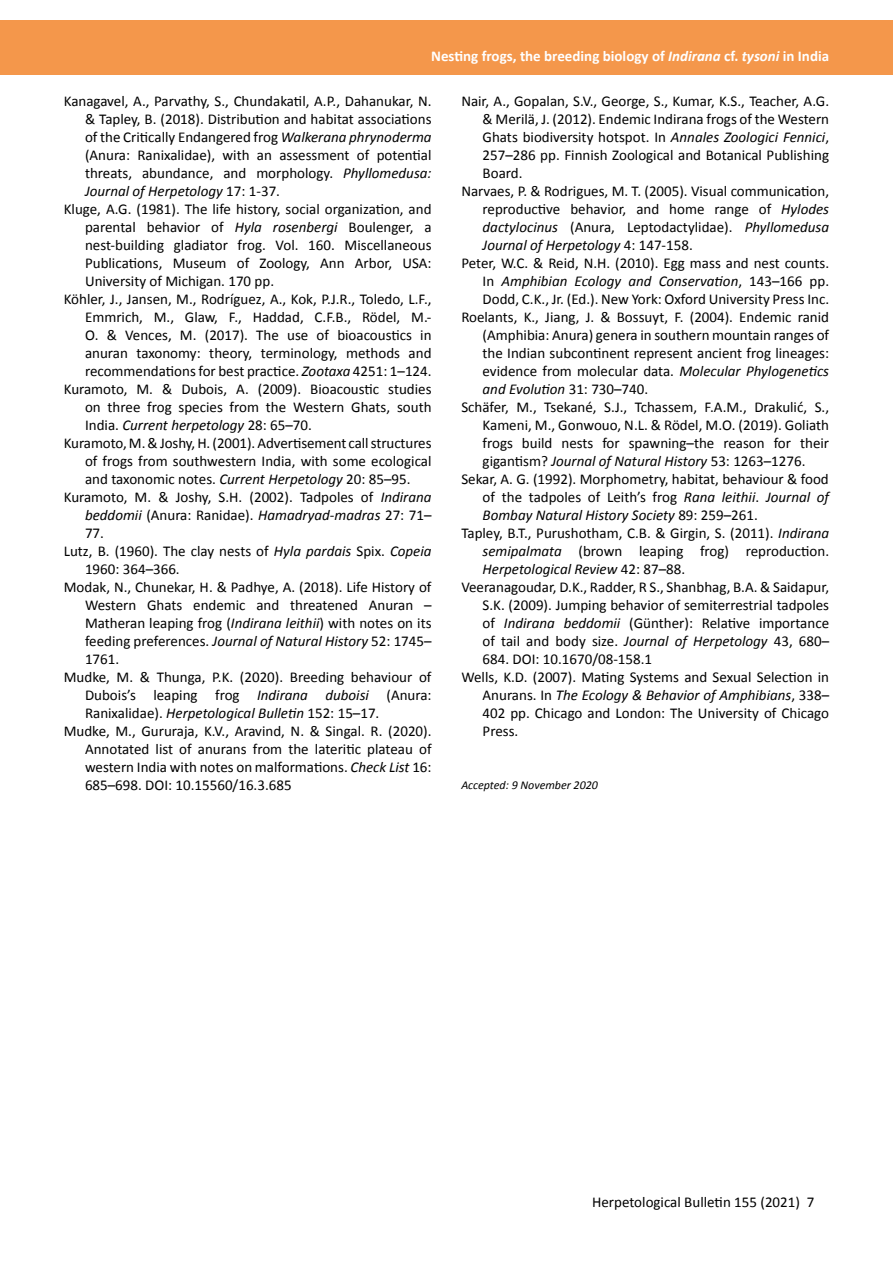
<style>
.page{position:relative;width:893px;height:1263px;background:#fff}
.page>*{position:absolute;margin:0;border:0;box-sizing:border-box;transform-origin:0 0}
.t1{font:15px "Calibri";color:#000}
.t2{font:italic 15px "Calibri";color:#000}
.t3{font:700 15px "Calibri";color:#fff}
.t4{font:italic 12px "Calibri";color:#000}
.s1{font-style:italic}
.s2{font-style:normal}
</style>
<div class="page">
<div style="left:0;top:21px;width:893px;height:54px;background:#f4974b"></div>
<p class="t3" style="left:431px;top:47px;width:399px">Nesting frogs, the breeding biology of <span class="s1">Indirana</span> cf. <span class="s1">tysoni</span> in India</p>
<p class="t1" style="left:64px;top:91px;width:369px">Kanagavel, A., Parvathy, S., Chundakatil, A.P., Dahanukar, N.</p>
<p class="t1" style="left:85px;top:109px;width:348px">&amp; Tapley, B. (2018). Distribution and habitat associations</p>
<p class="t1" style="left:85px;top:127px;width:348px">of the Critically Endangered frog <span class="s1">Walkerana phrynoderma</span></p>
<p class="t1" style="left:85px;top:145px;width:348px">(Anura: Ranixalidae), with an assessment of potential</p>
<p class="t1" style="left:85px;top:163px;width:348px">threats, abundance, and morphology. <span class="s1">Phyllomedusa:</span></p>
<p class="t2" style="left:85px;top:181px;width:197px">Journal of Herpetology <span class="s2">17: 1-37.</span></p>
<p class="t1" style="left:64px;top:199px;width:369px">Kluge, A.G. (1981). The life history, social organization, and</p>
<p class="t1" style="left:85px;top:217px;width:348px">parental behavior of <span class="s1">Hyla rosenbergi</span> Boulenger, a</p>
<p class="t1" style="left:85px;top:235px;width:348px">nest-building gladiator frog. Vol. 160. Miscellaneous</p>
<p class="t1" style="left:85px;top:253px;width:348px">Publications, Museum of Zoology, Ann Arbor, USA:</p>
<p class="t1" style="left:85px;top:271px;width:191px">University of Michigan. 170 pp.</p>
<p class="t1" style="left:64px;top:289px;width:369px">Köhler, J., Jansen, M., Rodríguez, A., Kok, P.J.R., Toledo, L.F.,</p>
<p class="t1" style="left:85px;top:307px;width:348px">Emmrich, M., Glaw, F., Haddad, C.F.B., Rödel, M.-</p>
<p class="t1" style="left:85px;top:325px;width:348px">O. &amp; Vences, M. (2017). The use of bioacoustics in</p>
<p class="t1" style="left:85px;top:343px;width:348px">anuran taxonomy: theory, terminology, methods and</p>
<p class="t1" style="left:85px;top:361px;width:348px">recommendations for best practice. <span class="s1">Zootaxa</span> 4251: 1–124.</p>
<p class="t1" style="left:64px;top:379px;width:369px">Kuramoto, M. &amp; Dubois, A. (2009). Bioacoustic studies</p>
<p class="t1" style="left:85px;top:397px;width:348px">on three frog species from the Western Ghats, south</p>
<p class="t2" style="left:85px;top:415px;width:228px"><span class="s2">India.</span> Current herpetology <span class="s2">28: 65–70.</span></p>
<p class="t1" style="left:64px;top:433px;width:369px">Kuramoto, M. &amp; Joshy, H. (2001). Advertisement call structures</p>
<p class="t1" style="left:85px;top:451px;width:348px">of frogs from southwestern India, with some ecological</p>
<p class="t1" style="left:85px;top:469px;width:327px">and taxonomic notes. <span class="s1">Current Herpetology</span> 20: 85–95.</p>
<p class="t1" style="left:64px;top:487px;width:369px">Kuramoto, M. &amp; Joshy, S.H. (2002). Tadpoles of <span class="s1">Indirana</span></p>
<p class="t2" style="left:85px;top:505px;width:348px">beddomii <span class="s2">(Anura: Ranidae).</span> Hamadryad-madras <span class="s2">27: 71–</span></p>
<p class="t1" style="left:85px;top:523px;width:20px">77.</p>
<p class="t1" style="left:64px;top:541px;width:369px">Lutz, B. (1960). The clay nests of <span class="s1">Hyla pardais</span> Spix. <span class="s1">Copeia</span></p>
<p class="t1" style="left:85px;top:559px;width:96px">1960: 364–366.</p>
<p class="t1" style="left:64px;top:577px;width:369px">Modak, N., Chunekar, H. &amp; Padhye, A. (2018). Life History of</p>
<p class="t1" style="left:85px;top:595px;width:348px">Western Ghats endemic and threatened Anuran –</p>
<p class="t1" style="left:85px;top:613px;width:348px">Matheran leaping frog (<span class="s1">Indirana leithii</span>) with notes on its</p>
<p class="t1" style="left:85px;top:631px;width:348px">feeding preferences. <span class="s1">Journal of Natural History</span> 52: 1745–</p>
<p class="t1" style="left:85px;top:649px;width:36px">1761.</p>
<p class="t1" style="left:64px;top:667px;width:369px">Mudke, M. &amp; Thunga, P.K. (2020). Breeding behaviour of</p>
<p class="t1" style="left:85px;top:685px;width:348px">Dubois’s leaping frog <span class="s1">Indirana duboisi</span> (Anura:</p>
<p class="t1" style="left:85px;top:703px;width:296px">Ranixalidae). <span class="s1">Herpetological Bulletin</span> 152: 15–17.</p>
<p class="t1" style="left:64px;top:721px;width:369px">Mudke, M., Gururaja, K.V., Aravind, N. &amp; Singal. R. (2020).</p>
<p class="t1" style="left:85px;top:739px;width:348px">Annotated list of anurans from the lateritic plateau of</p>
<p class="t1" style="left:85px;top:757px;width:348px">western India with notes on malformations. <span class="s1">Check List</span> 16:</p>
<p class="t1" style="left:85px;top:775px;width:208px">685–698. DOI: 10.15560/16.3.685</p>
<p class="t1" style="left:461px;top:91px;width:369px">Nair, A., Gopalan, S.V., George, S., Kumar, K.S., Teacher, A.G.</p>
<p class="t1" style="left:483px;top:109px;width:348px">&amp; Merilä, J. (2012). Endemic Indirana frogs of the Western</p>
<p class="t1" style="left:483px;top:127px;width:348px">Ghats biodiversity hotspot. In <span class="s1">Annales Zoologici Fennici</span>,</p>
<p class="t1" style="left:483px;top:145px;width:348px">257–286 pp. Finnish Zoological and Botanical Publishing</p>
<p class="t1" style="left:483px;top:163px;width:41px">Board.</p>
<p class="t1" style="left:461px;top:181px;width:369px">Narvaes, P. &amp; Rodrigues, M. T. (2005). Visual communication,</p>
<p class="t1" style="left:483px;top:199px;width:348px">reproductive behavior, and home range of <span class="s1">Hylodes</span></p>
<p class="t2" style="left:483px;top:217px;width:348px">dactylocinus <span class="s2">(Anura, Leptodactylidae).</span> Phyllomedusa</p>
<p class="t2" style="left:483px;top:235px;width:212px">Journal of Herpetology <span class="s2">4: 147-158.</span></p>
<p class="t1" style="left:461px;top:253px;width:369px">Peter, W.C. &amp; Reid, N.H. (2010). Egg mass and nest counts.</p>
<p class="t2" style="left:483px;top:271px;width:348px"><span class="s2">In</span> Amphibian Ecology and Conservation<span class="s2">, 143–166 pp.</span></p>
<p class="t1" style="left:483px;top:289px;width:348px">Dodd, C.K., Jr. (Ed.). New York: Oxford University Press Inc.</p>
<p class="t1" style="left:461px;top:307px;width:369px">Roelants, K., Jiang, J. &amp; Bossuyt, F. (2004). Endemic ranid</p>
<p class="t1" style="left:483px;top:325px;width:348px">(Amphibia: Anura) genera in southern mountain ranges of</p>
<p class="t1" style="left:483px;top:343px;width:348px">the Indian subcontinent represent ancient frog lineages:</p>
<p class="t1" style="left:483px;top:361px;width:348px">evidence from molecular data. <span class="s1">Molecular Phylogenetics</span></p>
<p class="t2" style="left:483px;top:379px;width:167px">and Evolution <span class="s2">31: 730–740.</span></p>
<p class="t1" style="left:461px;top:397px;width:369px">Schäfer, M., Tsekané, S.J., Tchassem, F.A.M., Drakulić, S.,</p>
<p class="t1" style="left:483px;top:415px;width:348px">Kameni, M., Gonwouo, N.L. &amp; Rödel, M.O. (2019). Goliath</p>
<p class="t1" style="left:483px;top:433px;width:348px">frogs build nests for spawning–the reason for their</p>
<p class="t1" style="left:483px;top:451px;width:324px">gigantism? <span class="s1">Journal of Natural History</span> 53: 1263–1276.</p>
<p class="t1" style="left:461px;top:469px;width:369px">Sekar, A. G. (1992). Morphometry, habitat, behaviour &amp; food</p>
<p class="t1" style="left:483px;top:487px;width:348px">of the tadpoles of Leith’s frog <span class="s1">Rana leithii</span>. <span class="s1">Journal of</span></p>
<p class="t2" style="left:483px;top:505px;width:277px">Bombay Natural History Society <span class="s2">89: 259–261.</span></p>
<p class="t1" style="left:461px;top:523px;width:369px">Tapley, B.T., Purushotham, C.B. &amp; Girgin, S. (2011). <span class="s1">Indirana</span></p>
<p class="t1" style="left:483px;top:541px;width:348px"><span class="s1">semipalmata</span> (brown leaping frog) reproduction.</p>
<p class="t2" style="left:483px;top:559px;width:204px">Herpetological Review <span class="s2">42: 87–88.</span></p>
<p class="t1" style="left:461px;top:577px;width:369px">Veeranagoudar, D.K., Radder, R S., Shanbhag, B.A. &amp; Saidapur,</p>
<p class="t1" style="left:483px;top:595px;width:348px">S.K. (2009). Jumping behavior of semiterrestrial tadpoles</p>
<p class="t1" style="left:483px;top:613px;width:348px">of <span class="s1">Indirana beddomii</span> (Günther): Relative importance</p>
<p class="t1" style="left:483px;top:631px;width:348px">of tail and body size. <span class="s1">Journal of Herpetology</span> 43, 680–</p>
<p class="t1" style="left:483px;top:649px;width:171px">684. DOI: 10.1670/08-158.1</p>
<p class="t1" style="left:461px;top:667px;width:369px">Wells, K.D. (2007). Mating Systems and Sexual Selection in</p>
<p class="t2" style="left:483px;top:685px;width:348px"><span class="s2">Anurans. In</span> The Ecology &amp; Behavior of Amphibians<span class="s2">, 338–</span></p>
<p class="t1" style="left:483px;top:703px;width:348px">402 pp. Chicago and London: The University of Chicago</p>
<p class="t1" style="left:483px;top:721px;width:37px">Press.</p>
<p class="t4" style="left:461px;top:776px;width:138px">Accepted: 9 November 2020</p>
<p class="t1" style="left:592px;top:1192px;width:224px">Herpetological Bulletin 155 (2021) 7</p>
</div>
